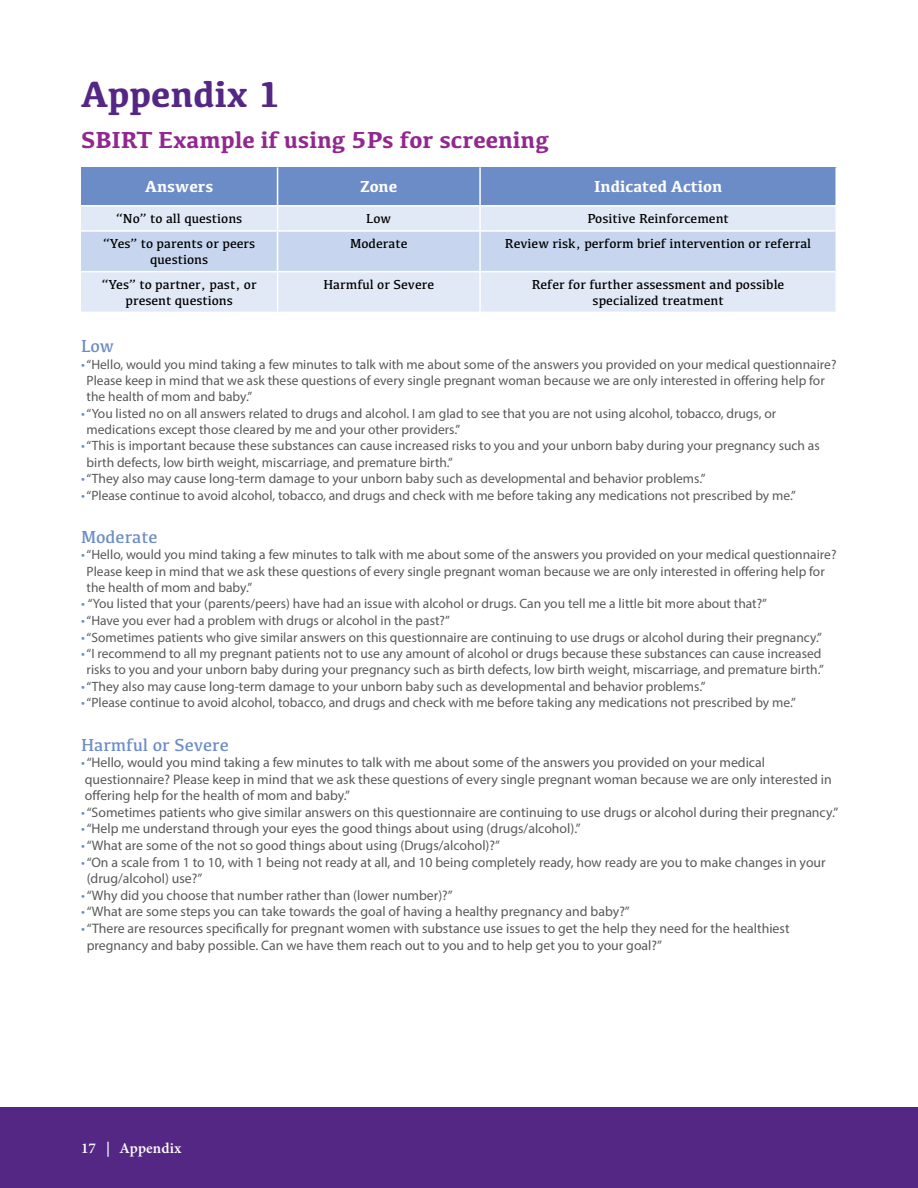
<style>
.page{position:relative;width:918px;height:1188px;background:#fff}
.page>*{position:absolute;margin:0;border:0;box-sizing:border-box;transform-origin:0 0}
.t1{font:700 37.5px "Kefa";color:#542785}
.t2{font:700 24px "Kefa";color:#92278f}
.t3{font:18px "Kefa";color:#6c8cc7}
.t4{font:700 16.5px "Kefa";color:#fff}
.t5{font:15px "Minion Variable Concept";letter-spacing:.015em;color:#fff}
.t6{font:13.8px/16.5px "Myriad Pro";color:#58595b}
.t7{font:13.5px/16.2px "Myriad Pro";color:#58595b}
.t8{font:13.5px/16.2px "Kefa";color:#000;text-align:center}
.s1{font-size:13.8px;color:#6c8cc7}
.s2{color:#6c8cc7}
</style>
<div class="page">
<div style="left:0;top:1107px;width:918px;height:81px;background:#542785"></div>
<div style="left:81px;top:167px;width:197px;height:39px;background:#6c8cc7"></div>
<div style="left:278px;top:167px;width:202px;height:39px;background:#6c8cc7"></div>
<div style="left:480px;top:167px;width:356px;height:39px;background:#6c8cc7"></div>
<div style="left:81px;top:206px;width:197px;height:25px;background:#e1e8f6"></div>
<div style="left:278px;top:206px;width:202px;height:25px;background:#e1e8f6"></div>
<div style="left:480px;top:206px;width:356px;height:25px;background:#e1e8f6"></div>
<div style="left:81px;top:272px;width:197px;height:40px;background:#e1e8f6"></div>
<div style="left:278px;top:272px;width:202px;height:40px;background:#e1e8f6"></div>
<div style="left:480px;top:272px;width:356px;height:40px;background:#e1e8f6"></div>
<div style="left:81px;top:231px;width:197px;height:41px;background:#c7d6ee"></div>
<div style="left:278px;top:231px;width:202px;height:41px;background:#c7d6ee"></div>
<div style="left:480px;top:231px;width:356px;height:41px;background:#c7d6ee"></div>
<hr style="left:81px;top:205px;width:197px;height:2px;background:#fff">
<hr style="left:278px;top:205px;width:202px;height:2px;background:#fff">
<hr style="left:480px;top:205px;width:357px;height:2px;background:#fff">
<hr style="left:81px;top:230px;width:197px;height:2px;background:#fff">
<hr style="left:278px;top:230px;width:202px;height:2px;background:#fff">
<hr style="left:480px;top:230px;width:356px;height:2px;background:#fff">
<hr style="left:81px;top:271px;width:197px;height:1px;background:#fff">
<hr style="left:278px;top:271px;width:202px;height:1px;background:#fff">
<hr style="left:480px;top:271px;width:356px;height:1px;background:#fff">
<hr style="left:277px;top:167px;width:1px;height:38px;background:#fff">
<svg style="left:277px;top:207px;width:1px;height:23px"></svg>
<hr style="left:277px;top:232px;width:1px;height:39px;background:#fff">
<hr style="left:277px;top:272px;width:1px;height:40px;background:#fff">
<hr style="left:479px;top:167px;width:2px;height:38px;background:#fff">
<hr style="left:479px;top:207px;width:2px;height:23px;background:#fff">
<hr style="left:479px;top:232px;width:2px;height:39px;background:#fff">
<hr style="left:479px;top:272px;width:2px;height:40px;background:#fff">
<h2 class="t1" style="left:81px;top:69px;width:202px">Appendix 1</h2>
<h3 class="t2" style="left:81px;top:124px;width:470px">SBIRT Example if using 5Ps for screening</h3>
<p class="t4" style="left:145px;top:176px;width:70px">Answers</p>
<p class="t4" style="left:360px;top:176px;width:39px">Zone</p>
<p class="t4" style="left:594px;top:176px;width:130px">Indicated Action</p>
<p class="t8" style="left:116px;top:210px;width:128px">“No” to all questions</p>
<p class="t8" style="left:366px;top:210px;width:26px">Low</p>
<p class="t8" style="left:587px;top:210px;width:143px">Positive Reinforcement</p>
<p class="t8" style="left:103px;top:235px;width:154px">“Yes” to parents or peers questions</p>
<p class="t8" style="left:350px;top:235px;width:59px">Moderate</p>
<p class="t8" style="left:505px;top:235px;width:308px">Review risk, perform brief intervention or referral</p>
<p class="t8" style="left:102px;top:276px;width:156px">“Yes” to partner, past, or present questions</p>
<p class="t8" style="left:323px;top:276px;width:112px">Harmful or Severe</p>
<p class="t8" style="left:532px;top:276px;width:254px">Refer for further assessment and possible specialized treatment</p>
<h4 class="t3" style="left:81px;top:335px;width:35px">Low</h4>
<p class="t7" style="left:87px;top:356px;width:751px;text-indent:-6px"><span class="s1">•</span> “Hello, would you mind taking a few minutes to talk with me about some of the answers you provided on your medical questionnaire?<br>Please keep in mind that we ask these questions of every single pregnant woman because we are only interested in ofering help for the health of mom and baby.”</p>
<p class="t7" style="left:87px;top:405px;width:691px;text-indent:-6px"><span class="s1">•</span> “You listed no on all answers related to drugs and alcohol. I am glad to see that you are not using alcohol, tobacco, drugs, or medications except those cleared by me and your other providers.”</p>
<p class="t7" style="left:87px;top:438px;width:735px;text-indent:-6px"><span class="s1">•</span> “This is important because these substances can cause increased risks to you and your unborn baby during your pregnancy such as birth defects, low birth weight, miscarriage, and premature birth.”</p>
<p class="t7" style="left:81px;top:470px;width:626px"><span class="s1">•</span> “They also may cause long-term damage to your unborn baby such as developmental and behavior problems.”</p>
<p class="t7" style="left:81px;top:487px;width:717px"><span class="s1">•</span> “Please continue to avoid alcohol, tobacco, and drugs and check with me before taking any medications not prescribed by me.”</p>
<h4 class="t3" style="left:81px;top:526px;width:78px">Moderate</h4>
<p class="t7" style="left:87px;top:547px;width:751px;text-indent:-6px"><span class="s1">•</span> “Hello, would you mind taking a few minutes to talk with me about some of the answers you provided on your medical questionnaire?<br>Please keep in mind that we ask these questions of every single pregnant woman because we are only interested in ofering help for the health of mom and baby.”</p>
<p class="t7" style="left:81px;top:596px;width:688px"><span class="s1">•</span> “You listed that your (parents/peers) have had an issue with alcohol or drugs. Can you tell me a little bit more about that?”</p>
<p class="t7" style="left:81px;top:612px;width:370px"><span class="s1">•</span> “Have you ever had a problem with drugs or alcohol in the past?”</p>
<p class="t7" style="left:81px;top:629px;width:743px"><span class="s1">•</span> “Sometimes patients who give similar answers on this questionnaire are continuing to use drugs or alcohol during their pregnancy.”</p>
<p class="t7" style="left:81px;top:645px;width:744px;text-align:center"><span class="s1">•</span> “I recommend to all my pregnant patients not to use any amount of alcohol or drugs because these substances can cause increased risks to you and your unborn baby during your pregnancy such as birth defects, low birth weight, miscarriage, and premature birth.”</p>
<p class="t7" style="left:81px;top:678px;width:626px"><span class="s1">•</span> “They also may cause long-term damage to your unborn baby such as developmental and behavior problems.”</p>
<p class="t7" style="left:81px;top:695px;width:717px"><span class="s1">•</span> “Please continue to avoid alcohol, tobacco, and drugs and check with me before taking any medications not prescribed by me.”</p>
<h4 class="t3" style="left:81px;top:733px;width:149px">Harmful or Severe</h4>
<p class="t6" style="left:81px;top:754px;width:752px"><span class="s2">•</span> “Hello, would you mind taking a few minutes to talk with me about some of the answers you provided on your medical questionnaire? Please keep in mind that we ask these questions of every single pregnant woman because we are only interested in ofering help for the health of mom and baby.”</p>
<p class="t6" style="left:81px;top:804px;width:759px"><span class="s2">•</span> “Sometimes patients who give similar answers on this questionnaire are continuing to use drugs or alcohol during their pregnancy.”</p>
<p class="t6" style="left:81px;top:820px;width:501px"><span class="s2">•</span> “Help me understand through your eyes the good things about using (drugs/alcohol).”</p>
<p class="t6" style="left:81px;top:837px;width:421px"><span class="s2">•</span> “What are some of the not so good things about using (Drugs/alcohol)?”</p>
<p class="t6" style="left:87px;top:853px;width:741px;text-indent:-6px"><span class="s2">•</span> “On a scale from 1 to 10, with 1 being not ready at all, and 10 being completely ready, how ready are you to make changes in your (drug/alcohol) use?”</p>
<p class="t6" style="left:81px;top:887px;width:373px"><span class="s2">•</span> “Why did you choose that number rather than (lower number)?”</p>
<p class="t6" style="left:81px;top:903px;width:550px"><span class="s2">•</span> “What are some steps you can take towards the goal of having a healthy pregnancy and baby?”</p>
<p class="t6" style="left:87px;top:919px;width:704px;line-height:17.1px;text-indent:-6px"><span class="s2">•</span> “There are resources specifcally for pregnant women with substance use issues to get the help they need for the healthiest pregnancy and baby possible. Can we have them reach out to you and to help get you to your goal?”</p>
<p class="t5" style="left:81px;top:1138px;width:102px">17 | Appendix</p>
</div>
